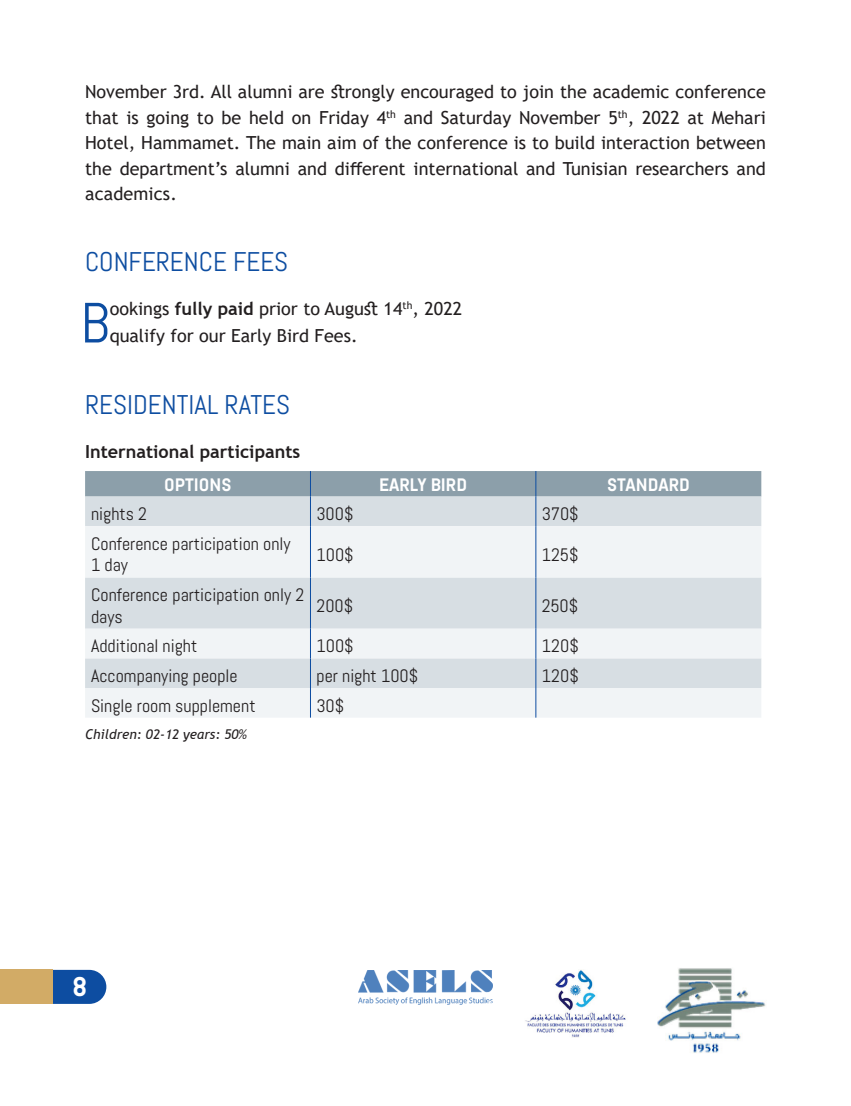
<style>
.page{position:relative;width:851px;height:1106px;background:#fff}
.page>*{position:absolute;margin:0;border:0;box-sizing:border-box;transform-origin:0 0}
.t1{font:56.55px "Abel";color:#0d4da1}
.t2{font:27px "Abel";color:#0d4da1}
.t3{font:700 27px "Abel Pro";color:#fff}
.t4{font:18px/25.5px "Trebuchet MS";color:#231f20;text-align:justify}
.Normal__Web{font:18px/21.6px "Abel";color:#231f20}
.t5{font:700 18px "Trebuchet MS";color:#231f20}
.Normal__Web-2{font:700 18px "Abel Pro";color:#fff}
.Normal__Web-3{font:italic 13.5px "Trebuchet MS";color:#231f20}
.s1{font-weight:700}
</style>
<div class="page">
<svg style="left:53px;top:969px;width:53px;height:34px;background:#205ba8"></svg>
<img style="left:525px;top:970px;width:101px;height:67px">
<img style="left:657px;top:968px;width:109px;height:85px">
<img style="left:358px;top:970px;width:134px;height:34px">
<div style="left:0;top:969px;width:53px;height:34px;background:#d2ab66"></div>
<div style="left:85px;top:496px;width:676px;height:30px;background:#d7dee3"></div>
<svg style="left:85px;top:526px;width:676px;height:191px;fill:#f1f4f6"></svg>
<div style="left:85px;top:471px;width:676px;height:25px;background:#8c9faa"></div>
<hr style="left:310px;top:496px;width:1px;height:30px;background:#0d4da1">
<hr style="left:535px;top:496px;width:1px;height:30px;background:#0d4da1">
<hr style="left:310px;top:526px;width:1px;height:51px;background:#0d4da1">
<hr style="left:535px;top:526px;width:1px;height:51px;background:#0d4da1">
<hr style="left:310px;top:577px;width:1px;height:51px;background:#0d4da1">
<hr style="left:535px;top:577px;width:1px;height:51px;background:#0d4da1">
<hr style="left:310px;top:628px;width:1px;height:30px;background:#0d4da1">
<hr style="left:535px;top:628px;width:1px;height:30px;background:#0d4da1">
<hr style="left:310px;top:658px;width:1px;height:30px;background:#0d4da1">
<hr style="left:535px;top:658px;width:1px;height:30px;background:#0d4da1">
<svg style="left:310px;top:688px;width:1px;height:29px"></svg>
<svg style="left:535px;top:688px;width:1px;height:29px"></svg>
<p class="t4" style="left:85px;top:79px;width:682px">November 3rd. All alumni are strongly encouraged to join the academic conference that is going to be held on Friday 4<sup>th</sup> and Saturday November 5<sup>th</sup>, 2022 at Mehari Hotel, Hammamet. The main aim of the conference is to build interaction between the department’s alumni and different international and Tunisian researchers and academics.</p>
<p class="t2" style="left:85px;top:245px;width:205px">CONFERENCE FEES</p>
<p class="t1" style="left:81px;top:287px;width:31px">B</p>
<p class="t4" style="left:110px;top:296px;width:354px">ookings <span class="s1">fully paid</span> prior to August 14<sup>th</sup>, 2022</p>
<p class="t4" style="left:110px;top:323px;width:249px">qualify for our Early Bird Fees.</p>
<p class="t2" style="left:85px;top:387px;width:206px">RESIDENTIAL RATES</p>
<p class="t5" style="left:85px;top:440px;width:217px">International participants</p>
<p class="Normal__Web-2" style="left:164px;top:472px;width:69px">OPTIONS</p>
<p class="Normal__Web-2" style="left:379px;top:472px;width:89px">EARLY BIRD</p>
<p class="Normal__Web-2" style="left:607px;top:472px;width:84px">STANDARD</p>
<p class="Normal__Web" style="left:91px;top:503px;width:58px">nights 2</p>
<p class="Normal__Web" style="left:316px;top:503px;width:38px">300$</p>
<p class="Normal__Web" style="left:541px;top:503px;width:38px">370$</p>
<p class="Normal__Web" style="left:91px;top:533px;width:201px">Conference participation only<br>1 day</p>
<p class="Normal__Web" style="left:316px;top:543px;width:39px">100$</p>
<p class="Normal__Web" style="left:541px;top:543px;width:38px">125$</p>
<p class="Normal__Web" style="left:91px;top:584px;width:215px">Conference participation only 2 days</p>
<p class="Normal__Web" style="left:316px;top:595px;width:38px">200$</p>
<p class="Normal__Web" style="left:541px;top:595px;width:38px">250$</p>
<p class="Normal__Web" style="left:91px;top:635px;width:108px">Additional night</p>
<p class="Normal__Web" style="left:316px;top:635px;width:39px">100$</p>
<p class="Normal__Web" style="left:541px;top:635px;width:38px">120$</p>
<p class="Normal__Web" style="left:91px;top:665px;width:148px">Accompanying people</p>
<p class="Normal__Web" style="left:316px;top:665px;width:103px">per night 100$</p>
<p class="Normal__Web" style="left:541px;top:665px;width:38px">120$</p>
<p class="Normal__Web" style="left:91px;top:694px;width:166px">Single room supplement</p>
<p class="Normal__Web" style="left:316px;top:694px;width:29px">30$</p>
<p class="Normal__Web-3" style="left:85px;top:725px;width:163px">Children: 02-12 years: 50%</p>
<h2 class="t3" style="left:72px;top:968px;width:17px">8</h2>
</div>
